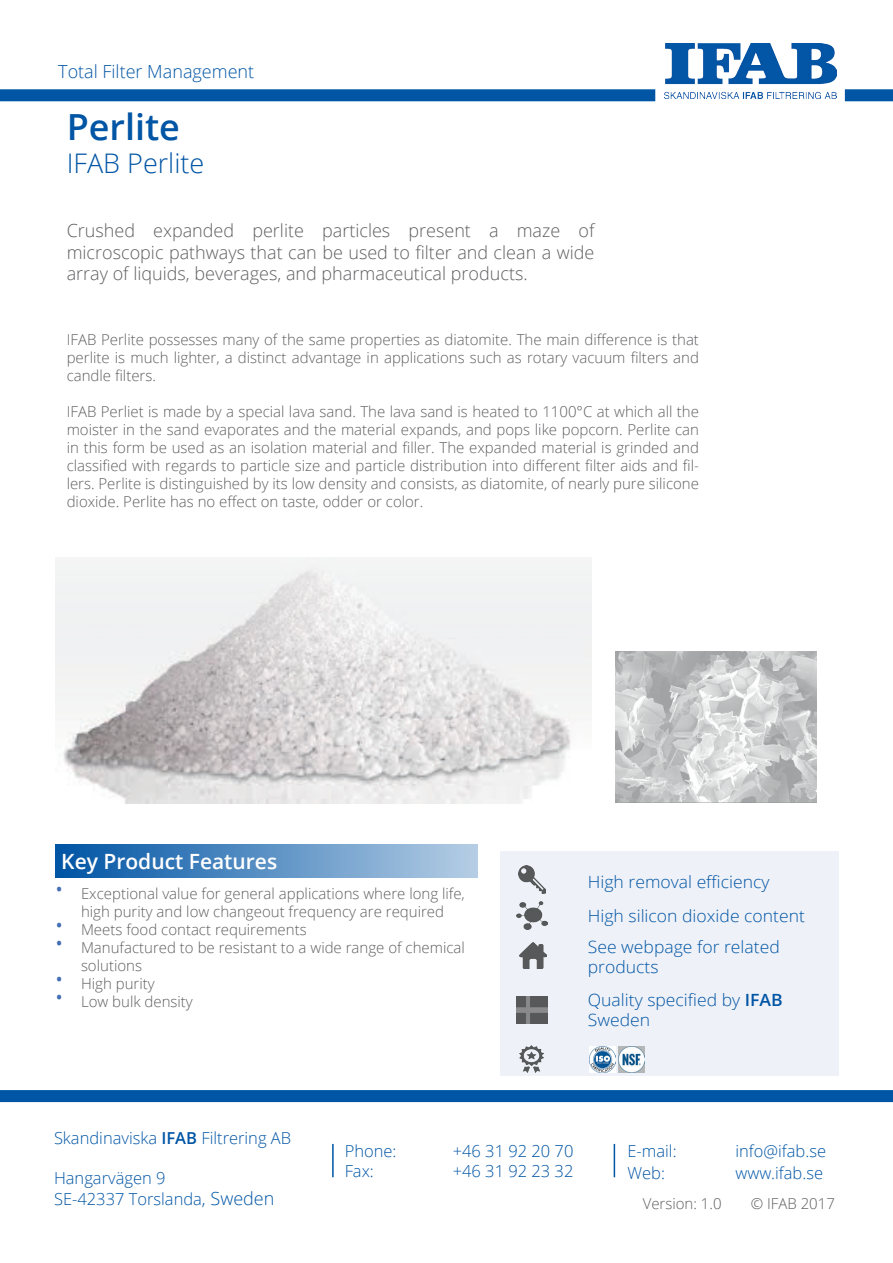
<style>
.page{position:relative;width:893px;height:1263px;background:#fff}
.page>*{position:absolute;margin:0;border:0;box-sizing:border-box;transform-origin:0 0}
.t1{font:600 36px "Open Sans";color:#0155a5}
.t2{font:300 27px "Open Sans";color:#0155a5}
.t3{font:600 21px "Open Sans";color:#fff}
.t4{font:300 18px/21.6px "Open Sans";color:#5f5f62;text-align:justify}
.t5{font:300 18px "Open Sans";color:#0155a5}
.t6{font:300 16.8px/20.2px "Open Sans";color:#0155a5;scale:1.04 1}
.t7{font:300 16.5px/21.6px "Open Sans";color:#0155a5}
.t8{font:300 15px/18px "Open Sans";color:#5f5f62;text-align:justify}
.s1{font-size:27px;color:#436eb4}
.s2{font-weight:600}
.s3{font-size:18px}
</style>
<div class="page">
<img style="left:56px;top:557px;width:535px;height:246px">
<img style="left:615px;top:651px;width:201px;height:152px">
<div style="left:500px;top:852px;width:339px;height:224px;background:#eef1f7"></div>
<img style="left:516px;top:902px;width:32px;height:27px">
<img style="left:518px;top:866px;width:27px;height:28px">
<img style="left:520px;top:942px;width:26px;height:27px">
<img style="left:516px;top:996px;width:32px;height:27px">
<img style="left:520px;top:1045px;width:23px;height:28px">
<div style="left:56px;top:844px;width:422px;height:34px;background:linear-gradient(to right,#0054a4,#b6cee5)"></div>
<img style="left:664px;top:44px;width:172px;height:54px">
<div style="left:0;top:1090px;width:893px;height:12px;background:#0155a5"></div>
<div style="left:0;top:89px;width:655px;height:12px;background:#0155a5"></div>
<div style="left:845px;top:89px;width:48px;height:12px;background:#0155a5"></div>
<hr style="left:614px;top:1144px;width:1px;height:33px;background:#0155a5">
<hr style="left:332px;top:1144px;width:2px;height:33px;background:#0155a5">
<img style="left:589px;top:1046px;width:26px;height:26px">
<img style="left:619px;top:1046px;width:26px;height:26px">
<p class="t5" style="left:58px;top:59px;width:198px">Total Filter Management</p>
<h1 class="t1" style="left:67px;top:103px;width:115px">Perlite</h1>
<h2 class="t2" style="left:67px;top:144px;width:139px">IFAB Perlite</h2>
<p class="t4" style="left:67px;top:219px;width:529px">Crushed expanded perlite particles present a maze of microscopic pathways that can be used to filter and clean a wide array of liquids, beverages, and pharmaceutical products.</p>
<p class="t8" style="left:67px;top:330px;width:634px">IFAB Perlite possesses many of the same properties as diatomite. The main difference is that perlite is much lighter, a distinct advantage in applications such as rotary vacuum filters and candle filters.</p>
<p class="t8" style="left:67px;top:402px;width:634px">IFAB Perliet is made by a special lava sand. The lava sand is heated to 1100°C at which all the moister in the sand evaporates and the material expands, and pops like popcorn. Perlite can in this form be used as an isolation material and filler. The expanded material is grinded and classified with regards to particle size and particle distribution into different filter aids and fil&shy;lers. Perlite is distinguished by its low density and consists, as diatomite, of nearly pure silicone dioxide. Perlite has no effect on taste, odder or color.</p>
<h3 class="t3" style="left:61px;top:847px;width:217px">Key Product Features</h3>
<p class="t8" style="left:54px;top:884px;width:412px;text-align:center"><span class="s1">•</span> Exceptional value for general applications where long life, high purity and low changeout frequency are required</p>
<p class="t8" style="left:54px;top:920px;width:254px"><span class="s1">•</span> Meets food contact requirements</p>
<p class="t8" style="left:81px;top:938px;width:385px;text-indent:-27px"><span class="s1">•</span> Manufactured to be resistant to a wide range of chemical solutions</p>
<p class="t8" style="left:54px;top:974px;width:102px"><span class="s1">•</span> High purity</p>
<p class="t8" style="left:54px;top:992px;width:140px"><span class="s1">•</span> Low bulk density</p>
<p class="t6" style="left:588px;top:871px;width:176px">High removal efficiency</p>
<p class="t6" style="left:588px;top:905px;width:210px">High silicon dioxide content</p>
<p class="t6" style="left:588px;top:936px;width:186px">See webpage for related products</p>
<p class="t6" style="left:588px;top:989px;width:189px">Quality specified by <span class="s2">IFAB<br></span>Sweden</p>
<p class="t7" style="left:54px;top:1127px;width:239px">Skandinaviska <span class="s2">IFAB</span> Filtrering AB</p>
<p class="t7" style="left:54px;top:1166px;width:222px">Hangarvägen 9<br>SE-42337 Torslanda<span class="s3">, Sweden</span></p>
<p class="t7" style="left:345px;top:1140px;width:53px">Phone:</p>
<p class="t7" style="left:453px;top:1140px;width:122px">+46 31 92 20 70</p>
<p class="t7" style="left:345px;top:1159px;width:31px">Fax:</p>
<p class="t7" style="left:453px;top:1159px;width:122px">+46 31 92 23 32</p>
<p class="t7" style="left:627px;top:1140px;width:51px">E-mail:</p>
<p class="t7" style="left:735px;top:1140px;width:92px">info@ifab.se</p>
<p class="t7" style="left:627px;top:1161px;width:39px">Web:</p>
<p class="t7" style="left:735px;top:1161px;width:89px">www.ifab.se</p>
<p class="t8" style="left:643px;top:1194px;width:80px">Version: 1.0</p>
<p class="t8" style="left:751px;top:1194px;width:86px">© IFAB 2017</p>
</div>
